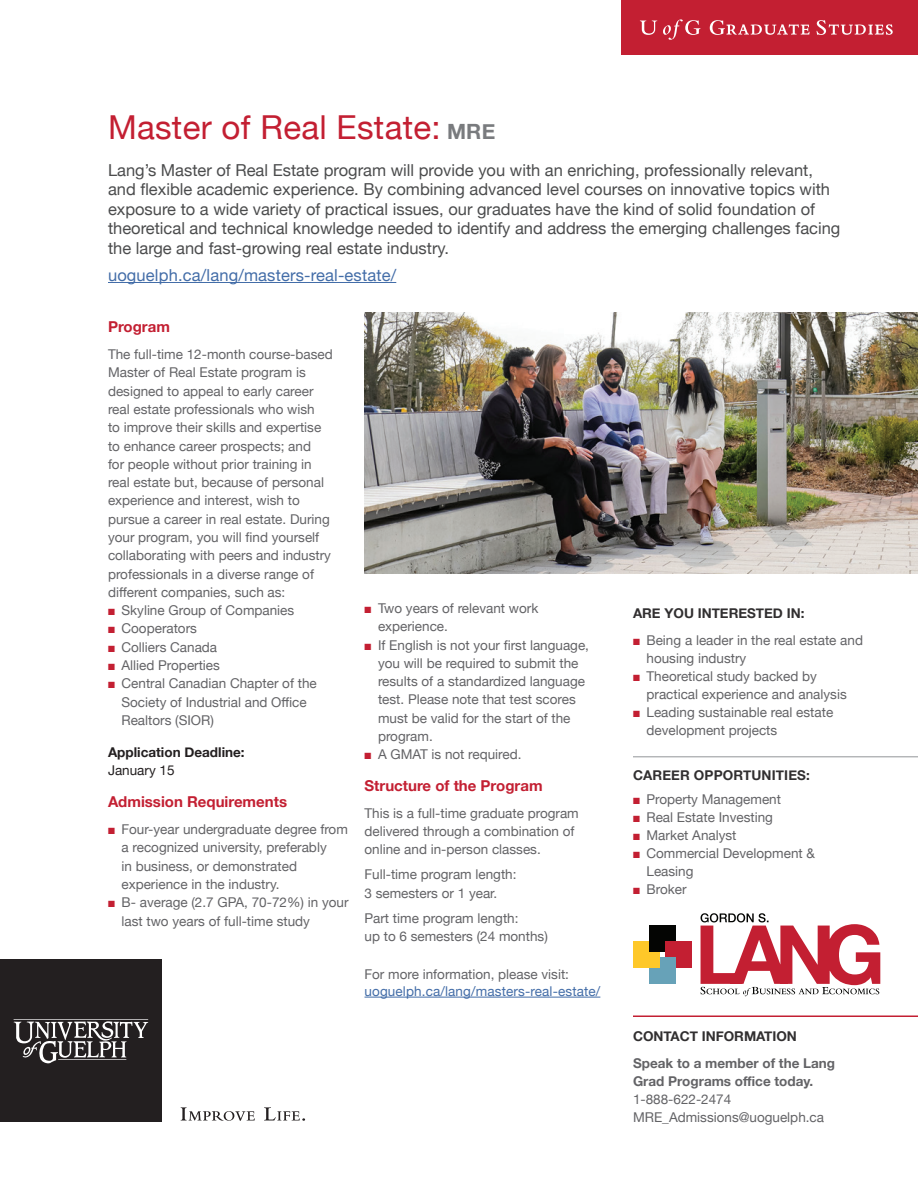
<style>
.page{position:relative;width:918px;height:1188px;background:#fff}
.page>*{position:absolute;margin:0;border:0;box-sizing:border-box;transform-origin:0 0}
.t1{font:33px "Helvetica Neue";letter-spacing:.01em;color:#c31f32}
.Introduction__9pt_after{font:16.5px/19.5px "Helvetica Neue";color:#4b4c4d}
.t2{font:16.5px "Helvetica Neue";letter-spacing:.01em;color:#436da8}
.Subhead_1__6pt_after__fine-tune_manually{font:700 15px "Helvetica Neue";color:#c31f32}
.t3{font:13.5px/18.3px "Helvetica Neue";color:#636366}
.Subhead_1__6pt_after__fine-tune_manually-2{font:700 13.5px "Helvetica Neue";color:#312f30}
.t4{font:700 13.5px/18px "Helvetica Neue";color:#636366}
.t5{font:13.5px "Helvetica Neue";letter-spacing:.01em;color:#436da8}
.Application_Deadline{font:700 13.5px "Helvetica Neue";color:#231f20}
.t6{font:13.5px "Helvetica Neue";color:#231f20}
.s1{font-weight:700;font-size:21px;color:#797b7e}
.s2{color:#c31f32}
</style>
<div class="page">
<div style="left:0;top:959px;width:162px;height:163px;background:#231f20"></div>
<svg style="left:13px;top:1019px;width:135px;height:44px"></svg>
<svg style="left:181px;top:1107px;width:74px;height:14px"></svg>
<svg style="left:264px;top:1107px;width:41px;height:14px"></svg>
<div style="left:621px;top:0;width:297px;height:55px;background:#c31f32"></div>
<svg style="left:640px;top:19px;width:253px;height:21px"></svg>
<hr style="left:108px;top:282px;width:288px;height:1px;background:#436da8">
<hr style="left:364px;top:997px;width:236px;height:1px;background:#436da8">
<img style="left:364px;top:313px;width:554px;height:260px">
<hr style="left:633px;top:1016px;width:285px;height:1px;background:#c31f32">
<hr style="left:633px;top:756px;width:285px;height:1px;background:#939598">
<svg style="left:701px;top:913px;width:179px;height:83px"></svg>
<div style="left:649px;top:926px;width:27px;height:26px;background:#040503"></div>
<div style="left:665px;top:941px;width:27px;height:27px;background:#c31f32"></div>
<div style="left:649px;top:957px;width:27px;height:27px;background:#67a2b8"></div>
<div style="left:633px;top:941px;width:27px;height:27px;background:#fec829"></div>
<div style="left:649px;top:926px;width:14px;height:26px;background:#040503"></div>
<p class="t1" style="left:108px;top:104px;width:389px">Master of Real Estate: <span class="s1">MRE</span></p>
<p class="Introduction__9pt_after" style="left:108px;top:161px;width:734px">Lang’s Master of Real Estate program will provide you with an enriching, professionally relevant, and flexible academic experience. By combining advanced level courses on innovative topics with exposure to a wide variety of practical issues, our graduates have the kind of solid foundation of theoretical and technical knowledge needed to identify and address the emerging challenges facing the large and fast-growing real estate industry.</p>
<p class="t2" style="left:108px;top:263px;width:290px">uoguelph.ca/lang/masters-real-estate/</p>
<p class="Subhead_1__6pt_after__fine-tune_manually" style="left:108px;top:315px;width:63px">Program</p>
<p class="t3" style="left:108px;top:346px;width:226px">The full-time 12-month course-based Master of Real Estate program is designed to appeal to early career real estate professionals who wish<br>to improve their skills and expertise to enhance career prospects; and<br>for people without prior training in real estate but, because of personal experience and interest, wish to pursue a career in real estate. During your program, you will find yourself collaborating with peers and industry professionals in a diverse range of different companies, such as:</p>
<p class="t3" style="left:108px;top:602px;width:188px"><span class="s2">■</span> Skyline Group of Companies</p>
<p class="t3" style="left:108px;top:620px;width:90px"><span class="s2">■</span> Cooperators</p>
<p class="t3" style="left:108px;top:639px;width:111px"><span class="s2">■</span> Colliers Canada</p>
<p class="t3" style="left:108px;top:657px;width:113px"><span class="s2">■</span> Allied Properties</p>
<p class="t3" style="left:122px;top:675px;width:197px;text-indent:-14px"><span class="s2">■</span> Central Canadian Chapter of the<br>Society of Industrial and Office<br>Realtors (SIOR)</p>
<p class="Application_Deadline" style="left:108px;top:741px;width:138px">Application Deadline:</p>
<p class="t6" style="left:108px;top:760px;width:68px">January 15</p>
<p class="Subhead_1__6pt_after__fine-tune_manually" style="left:108px;top:790px;width:181px">Admission Requirements</p>
<p class="t3" style="left:122px;top:821px;width:228px;text-indent:-14px"><span class="s2">■</span> Four-year undergraduate degree from a recognized university, preferably<br>in business, or demonstrated experience in the industry.</p>
<p class="t3" style="left:122px;top:894px;width:229px;text-indent:-14px"><span class="s2">■</span> B- average (2.7 GPA, 70-72%) in your last two years of full-time study</p>
<p class="t3" style="left:378px;top:600px;width:162px;text-indent:-14px"><span class="s2">■</span> Two years of relevant work experience.</p>
<p class="t3" style="left:378px;top:636px;width:213px;text-indent:-14px"><span class="s2">■</span> If English is not your first language, you will be required to submit the results of a standardized language test. Please note that test scores must be valid for the start of the program.</p>
<p class="t3" style="left:364px;top:746px;width:159px"><span class="s2">■</span> A GMAT is not required.</p>
<p class="Subhead_1__6pt_after__fine-tune_manually" style="left:364px;top:774px;width:180px">Structure of the Program</p>
<p class="t3" style="left:364px;top:805px;width:216px">This is a full-time graduate program delivered through a combination of online and in-person classes.</p>
<p class="t3" style="left:364px;top:866px;width:154px">Full-time program length:<br>3 semesters or 1 year.</p>
<p class="t3" style="left:364px;top:909px;width:185px">Part time program length:<br>up to 6 semesters (24 months)</p>
<p class="t3" style="left:364px;top:966px;width:206px">For more information, please visit:</p>
<p class="t5" style="left:364px;top:981px;width:237px">uoguelph.ca/lang/masters-real-estate/</p>
<p class="Subhead_1__6pt_after__fine-tune_manually-2" style="left:633px;top:602px;width:173px">ARE YOU INTERESTED IN:</p>
<p class="t3" style="left:646px;top:632px;width:218px;text-indent:-14px"><span class="s2">■</span> Being a leader in the real estate and housing industry</p>
<p class="t3" style="left:646px;top:668px;width:202px;text-indent:-14px"><span class="s2">■</span> Theoretical study backed by practical experience and analysis</p>
<p class="t3" style="left:646px;top:704px;width:188px;text-indent:-14px"><span class="s2">■</span> Leading sustainable real estate development projects</p>
<p class="Subhead_1__6pt_after__fine-tune_manually-2" style="left:633px;top:764px;width:178px">CAREER OPPORTUNITIES:</p>
<p class="t3" style="left:633px;top:791px;width:150px"><span class="s2">■</span> Property Management</p>
<p class="t3" style="left:633px;top:809px;width:142px"><span class="s2">■</span> Real Estate Investing</p>
<p class="t3" style="left:633px;top:827px;width:105px"><span class="s2">■</span> Market Analyst</p>
<p class="t3" style="left:646px;top:845px;width:170px;text-indent:-14px"><span class="s2">■</span> Commercial Development &amp;<br>Leasing</p>
<p class="t3" style="left:633px;top:881px;width:55px"><span class="s2">■</span> Broker</p>
<p class="Subhead_1__6pt_after__fine-tune_manually-2" style="left:633px;top:1026px;width:165px">CONTACT INFORMATION</p>
<p class="t4" style="left:633px;top:1055px;width:204px">Speak to a member of the Lang<br>Grad Programs office today.</p>
<p class="t3" style="left:633px;top:1091px;width:100px">1-888-622-2474</p>
<p class="t3" style="left:633px;top:1109px;width:193px">MRE_Admissions@uoguelph.ca</p>
</div>
